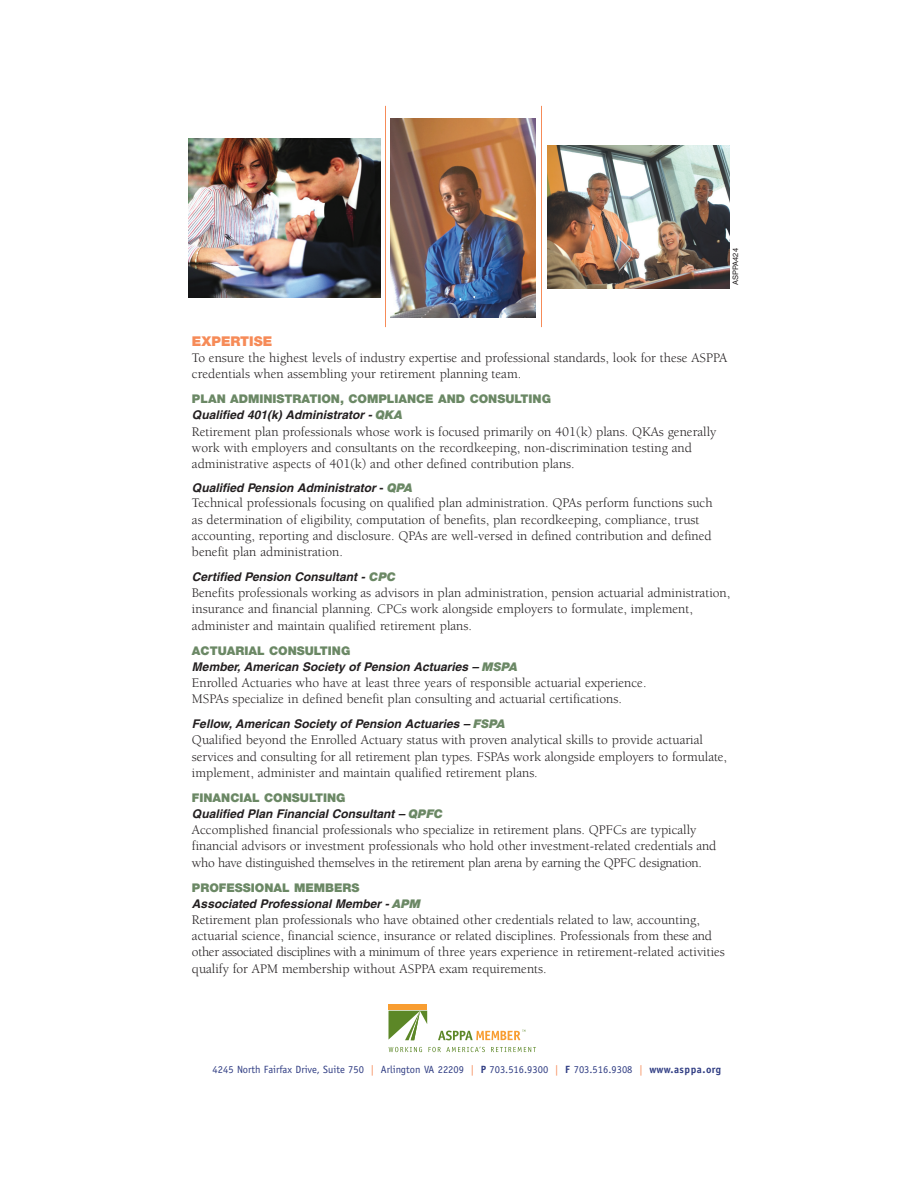
<style>
.page{position:relative;width:918px;height:1188px;background:#fff}
.page>*{position:absolute;margin:0;border:0;box-sizing:border-box;transform-origin:0 0}
.t1{font:13.5px/16.2px "Berkeley";color:#231f20}
.t2{font:900 13.5px "Helvetica Neue LT";color:#f68b58}
.t3{font:italic 700 12px "Helvetica LT";color:#231f20}
.t4{font:900 12px "Helvetica Neue LT";color:#6b8865}
.t5{font:italic 700 12px "Helvetica";color:#231f20}
.t6{font:10.5px "Officina Sans LT";color:#303d83}
.t7{font:7.5px "Helvetica";color:#231f20}
.s1{font-family:"Helvetica Neue LT";font-weight:900;color:#6b8865}
.s2{font-style:normal}
.s3{color:#f68b58}
.s4{font-weight:700}
</style>
<div class="page">
<img style="left:547px;top:146px;width:182px;height:143px">
<img style="left:391px;top:119px;width:145px;height:198px">
<hr style="left:385px;top:106px;width:1px;height:221px;background:#f68b58">
<hr style="left:541px;top:106px;width:1px;height:221px;background:#f68b58">
<div style="left:388px;top:1004px;width:39px;height:6px;background:#f89d31"></div>
<svg style="left:389px;top:1047px;width:33px;height:5px"></svg>
<svg style="left:428px;top:1047px;width:57px;height:5px"></svg>
<svg style="left:491px;top:1047px;width:45px;height:5px"></svg>
<svg style="left:389px;top:1011px;width:38px;height:29px"></svg>
<svg style="left:438px;top:1030px;width:87px;height:10px"></svg>
<img style="left:189px;top:139px;width:192px;height:158px">
<p class="t7" style="left:733px;top:285px;width:38px;rotate:-90deg">ASPPA424</p>
<p class="t2" style="left:192px;top:336px;width:82px">EXPERTISE</p>
<p class="t1" style="left:192px;top:351px;width:537px">To ensure the highest levels of industry expertise and professional standards, look for these ASPPA credentials when assembling your retirement planning team.</p>
<p class="t4" style="left:192px;top:395px;width:361px">PLAN ADMINISTRATION, COMPLIANCE AND CONSULTING</p>
<p class="t3" style="left:192px;top:411px;width:212px">Qualified 401(k) Administrator - <span class="s1">QKA</span></p>
<p class="t1" style="left:192px;top:424px;width:526px">Retirement plan professionals whose work is focused primarily on 401(k) plans. QKAs generally work with employers and consultants on the recordkeeping, non-discrimination testing and administrative aspects of 401(k) and other defined contribution plans.</p>
<p class="t3" style="left:192px;top:483px;width:222px">Qualified Pension Administrator <span class="s2">-</span> <span class="s1">QPA</span></p>
<p class="t1" style="left:192px;top:496px;width:522px">Technical professionals focusing on qualified plan administration. QPAs perform functions such as determination of eligibility, computation of benefits, plan recordkeeping, compliance, trust accounting, reporting and disclosure. QPAs are well-versed in defined contribution and defined benefit plan administration.</p>
<p class="t5" style="left:192px;top:572px;width:205px">Certified Pension Consultant - <span class="s1">C P C</span></p>
<p class="t1" style="left:192px;top:586px;width:540px">Benefits professionals working as advisors in plan administration, pension actuarial administration, insurance and financial planning. CPCs work alongside employers to formulate, implement, administer and maintain qualified retirement plans.</p>
<p class="t4" style="left:192px;top:646px;width:160px">ACTUARIAL CONSULTING</p>
<p class="t3" style="left:192px;top:662px;width:327px">Member, American Society of Pension Actuaries – <span class="s1">MSPA</span></p>
<p class="t1" style="left:192px;top:676px;width:456px">Enrolled Actuaries who have at least three years of responsible actuarial experience.<br>MSPAs specialize in defined benefit plan consulting and actuarial certifications.</p>
<p class="t3" style="left:192px;top:720px;width:315px">Fellow, American Society of Pension Actuaries – <span class="s1">FSPA</span></p>
<p class="t1" style="left:192px;top:733px;width:537px">Qualified beyond the Enrolled Actuary status with proven analytical skills to provide actuarial services and consulting for all retirement plan types. FSPAs work alongside employers to formulate, implement, administer and maintain qualified retirement plans.</p>
<p class="t4" style="left:192px;top:793px;width:155px">FINANCIAL CONSULTING</p>
<p class="t3" style="left:192px;top:809px;width:253px">Qualified Plan Financial Consultant – <span class="s1">QPFC</span></p>
<p class="t1" style="left:192px;top:823px;width:526px">Accomplished financial professionals who specialize in retirement plans. QPFCs are typically financial advisors or investment professionals who hold other investment-related credentials and who have distinguished themselves in the retirement plan arena by earning the QPFC designation.</p>
<p class="t4" style="left:192px;top:883px;width:169px">PROFESSIONAL MEMBERS</p>
<p class="t3" style="left:192px;top:899px;width:230px">Associated Professional Member - <span class="s1">APM</span></p>
<p class="t1" style="left:192px;top:913px;width:534px">Retirement plan professionals who have obtained other credentials related to law, accounting, actuarial science, financial science, insurance or related disciplines. Professionals from these and other associated disciplines with a minimum of three years experience in retirement-related activities qualify for APM membership without ASPPA exam requirements.</p>
<p class="t6" style="left:213px;top:1066px;width:510px">4245 North Fairfax Drive, Suite 750 <span class="s3">|</span> Arlington VA 22209 <span class="s3">|</span> <span class="s4">P</span> 703.516.9300 <span class="s3">|</span> <span class="s4">F</span> 703.516.9308 <span class="s3">|</span> <span class="s4">www.asppa.org</span></p>
</div>
